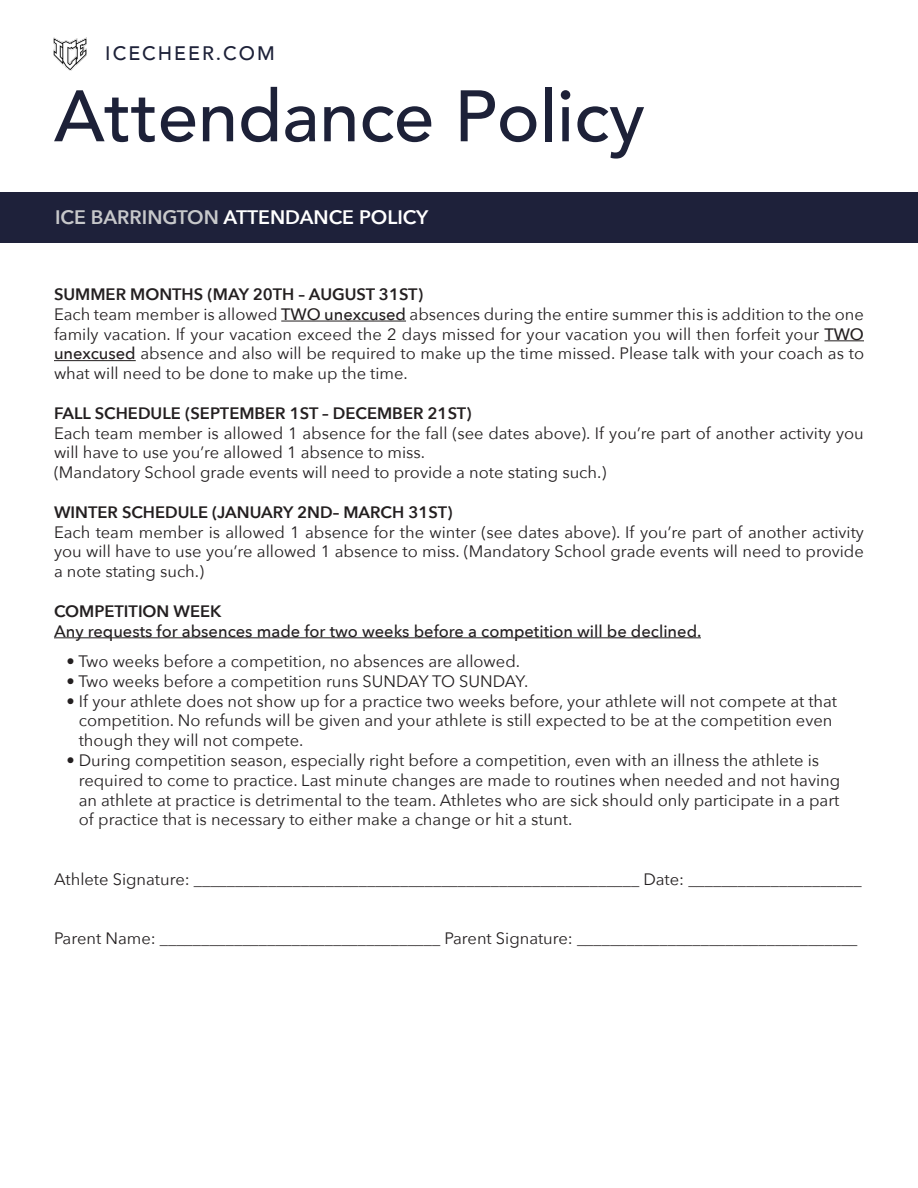
<style>
.page{position:relative;width:918px;height:1188px;background:#fff}
.page>*{position:absolute;margin:0;border:0;box-sizing:border-box;transform-origin:0 0}
.t1{font:500 72px "Avenir";color:#1d2138}
.t2{font:600 19.5px "Avenir Next";color:#fff}
.t3{font:500 19.5px "Avenir";letter-spacing:.1em;color:#1d2138}
.t4{font:16.5px/19.8px "Avenir Next";color:#231f20;text-align:justify}
.t5{font:600 16.5px "Avenir Next";color:#231f20}
.t6{font:500 16.5px "Avenir Next";color:#231f20}
.s1{color:#c7c8ca}
.s2{font-weight:500}
</style>
<div class="page">
<img style="left:54px;top:38px;width:33px;height:33px">
<div style="left:0;top:192px;width:918px;height:51px;background:#1e213a"></div>
<hr style="left:281px;top:321px;width:125px;height:1px;background:#231f20">
<hr style="left:824px;top:340px;width:40px;height:1px;background:#231f20">
<hr style="left:54px;top:360px;width:82px;height:1px;background:#231f20">
<hr style="left:54px;top:637px;width:647px;height:1px;background:#231f20">
<p class="t3" style="left:105px;top:37px;width:171px">ICECHEER.COM</p>
<p class="t1" style="left:54px;top:54px;width:592px">Attendance Policy</p>
<p class="t2" style="left:55px;top:201px;width:375px"><span class="s1">ICE BARRINGTON</span> ATTENDANCE POLICY</p>
<p class="t5" style="left:54px;top:280px;width:371px">SUMMER MONTHS (MAY 20TH – AUGUST 31ST)</p>
<p class="t4" style="left:54px;top:303px;width:812px">Each team member is allowed <span class="s2">TWO unexcused</span> absences during the entire summer this is addition to the one family vacation. If your vacation exceed the 2 days missed for your vacation you will then forfeit your <span class="s2">TWO unexcused</span> absence and also will be required to make up the time missed. Please talk with your coach as to what will need to be done to make up the time.</p>
<p class="t5" style="left:54px;top:399px;width:419px">FALL SCHEDULE (SEPTEMBER 1ST – DECEMBER 21ST)</p>
<p class="t4" style="left:54px;top:422px;width:811px">Each team member is allowed 1 absence for the fall (see dates above). If you’re part of another activity you will have to use you’re allowed 1 absence to miss.</p>
<p class="t4" style="left:54px;top:462px;width:554px">(Mandatory School grade events will need to provide a note stating such.)</p>
<p class="t5" style="left:54px;top:498px;width:400px">WINTER SCHEDULE (JANUARY 2ND– MARCH 31ST)</p>
<p class="t4" style="left:54px;top:521px;width:811px">Each team member is allowed 1 absence for the winter (see dates above). If you’re part of another activity you will have to use you’re allowed 1 absence to miss. (Mandatory School grade events will need to provide a note stating such.)</p>
<p class="t5" style="left:54px;top:597px;width:169px">COMPETITION WEEK</p>
<p class="t6" style="left:54px;top:617px;width:649px">Any requests for absences made for two weeks before a competition will be declined.</p>
<p class="t4" style="left:66px;top:651px;width:455px">• Two weeks before a competition, no absences are allowed.</p>
<p class="t4" style="left:66px;top:670px;width:464px">• Two weeks before a competition runs SUNDAY TO SUNDAY.</p>
<p class="t4" style="left:66px;top:690px;width:772px">• If your athlete does not show up for a practice two weeks before, your athlete will not compete at that</p>
<p class="t4" style="left:79px;top:710px;width:755px">competition. No refunds will be given and your athlete is still expected to be at the competition even</p>
<p class="t4" style="left:79px;top:730px;width:226px">though they will not compete.</p>
<p class="t4" style="left:66px;top:750px;width:754px">• During competition season, especially right before a competition, even with an illness the athlete is</p>
<p class="t4" style="left:79px;top:769px;width:763px">required to come to practice. Last minute changes are made to routines when needed and not having</p>
<p class="t4" style="left:79px;top:789px;width:762px">an athlete at practice is detrimental to the team. Athletes who are sick should only participate in a part</p>
<p class="t4" style="left:79px;top:809px;width:495px">of practice that is necessary to either make a change or hit a stunt.</p>
<p class="t4" style="left:54px;top:868px;width:809px">Athlete Signature: ______________________________________________________ Date: _____________________</p>
<p class="t4" style="left:54px;top:928px;width:805px">Parent Name: __________________________________ Parent Signature: __________________________________</p>
</div>
